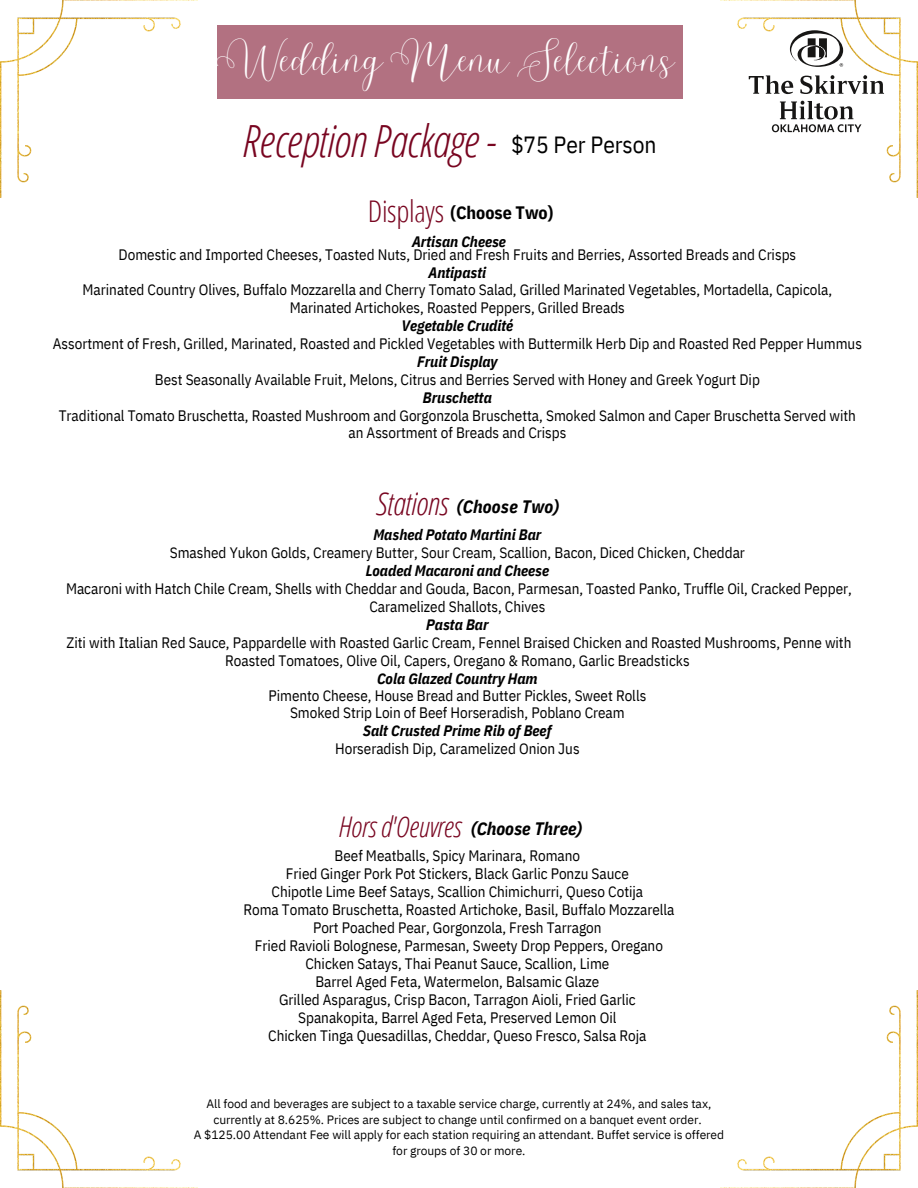
<style>
.page{position:relative;width:918px;height:1188px;background:#fff}
.page>*{position:absolute;margin:0;border:0;box-sizing:border-box;transform-origin:0 0}
.t1{font:italic 300 44.4px "Open Sans Condensed";letter-spacing:-.01em;color:#780520}
.t2{font:33.15px "Malibu";letter-spacing:-.01em;color:#fff}
.t3{font:italic 300 28.5px "Open Sans Condensed";letter-spacing:-.01em;color:#780520}
.t4{font:700 18px "IBM Plex Sans Cond";color:#000}
.t5{font:italic 700 18px "IBM Plex Sans Cond";letter-spacing:.01em;color:#000}
.t6{font:15.15px/18px "IBM Plex Sans Cond";color:#000;text-align:center}
.t7{font:italic 700 15.15px "IBM Plex Sans Cond";color:#000}
.t8{font:12px/15.8px "IBM Plex Sans";letter-spacing:-.005em;color:#000;text-align:center}
.s1{font-family:"IBM Plex Sans Cond";font-weight:400;font-style:normal;font-size:23.4px;color:#000}
.s2{font-family:"Open Sans Condensed";font-weight:300;font-size:29.85px;color:#780520}
.s3{font-family:"Open Sans Condensed";font-weight:300;font-size:31.5px;color:#780520}
.s4{font-family:"IBM Plex Sans Cond";font-weight:700;font-size:18px;color:#000}
</style>
<div class="page">
<img style="left:0;top:990px;width:198px;height:198px">
<img style="left:720px;top:990px;width:198px;height:198px">
<img style="left:720px;top:0;width:198px;height:198px">
<img style="left:0;top:0;width:198px;height:198px">
<svg style="left:749px;top:75px;width:135px;height:19px"></svg>
<svg style="left:772px;top:101px;width:90px;height:31px"></svg>
<svg style="left:790px;top:30px;width:53px;height:37px"></svg>
<div style="left:217px;top:25px;width:465px;height:74px;background:#b27181"></div>
<h2 class="t2" style="left:217px;top:40px;width:460px">Wedding Menu Selections</h2>
<h1 class="t1" style="left:242px;top:110px;width:416px">ReceptionPackage- <span class="s1">$75 Per Person</span></h1>
<p class="t4" style="left:368px;top:201px;width:187px"><span class="s2">Displays</span> (Choose Two)</p>
<p class="t7" style="left:412px;top:231px;width:95px">Artisan Cheese</p>
<p class="t6" style="left:119px;top:245px;width:679px">Domestic and Imported Cheeses, Toasted Nuts, Dried and Fresh Fruits and Berries, Assorted Breads and Crisps</p>
<p class="t7" style="left:429px;top:263px;width:59px">Antipasti</p>
<p class="t6" style="left:83px;top:280px;width:751px">Marinated Country Olives, Buffalo Mozzarella and Cherry Tomato Salad, Grilled Marinated Vegetables, Mortadella, Capicola,<br>Marinated Artichokes, Roasted Peppers, Grilled Breads</p>
<p class="t7" style="left:402px;top:315px;width:113px">Vegetable Crudité</p>
<p class="t6" style="left:53px;top:334px;width:811px">Assortment of Fresh, Grilled, Marinated, Roasted and Pickled Vegetables with Buttermilk Herb Dip and Roasted Red Pepper Hummus</p>
<p class="t7" style="left:417px;top:351px;width:82px">Fruit Display</p>
<p class="t6" style="left:155px;top:370px;width:607px">Best Seasonally Available Fruit, Melons, Citrus and Berries Served with Honey and Greek Yogurt Dip</p>
<p class="t7" style="left:423px;top:387px;width:70px">Bruschetta</p>
<p class="t6" style="left:59px;top:407px;width:799px;line-height:16.8px">Traditional Tomato Bruschetta, Roasted Mushroom and Gorgonzola Bruschetta, Smoked Salmon and Caper Bruschetta Served with an Assortment of Breads and Crisps</p>
<p class="t5" style="left:376px;top:494px;width:185px"><span class="s3">Stations</span> (Choose Two)</p>
<p class="t7" style="left:373px;top:525px;width:169px">Mashed Potato Martini Bar</p>
<p class="t6" style="left:170px;top:543px;width:577px">Smashed Yukon Golds, Creamery Butter, Sour Cream, Scallion, Bacon, Diced Chicken, Cheddar</p>
<p class="t7" style="left:366px;top:561px;width:185px">Loaded Macaroni and Cheese</p>
<p class="t6" style="left:66px;top:579px;width:787px">Macaroni with Hatch Chile Cream, Shells with Cheddar and Gouda, Bacon, Parmesan, Toasted Panko, Truffle Oil, Cracked Pepper,<br>Caramelized Shallots, Chives</p>
<p class="t7" style="left:426px;top:615px;width:64px">Pasta Bar</p>
<p class="t6" style="left:66px;top:633px;width:787px">Ziti with Italian Red Sauce, Pappardelle with Roasted Garlic Cream, Fennel Braised Chicken and Roasted Mushrooms, Penne with<br>Roasted Tomatoes, Olive Oil, Capers, Oregano &amp; Romano, Garlic Breadsticks</p>
<p class="t7" style="left:377px;top:669px;width:162px">Cola Glazed Country Ham</p>
<p class="t6" style="left:268px;top:687px;width:379px;line-height:16.8px">Pimento Cheese, House Bread and Butter Pickles, Sweet Rolls<br>Smoked Strip Loin of Beef Horseradish, Poblano Cream</p>
<p class="t7" style="left:363px;top:720px;width:190px">Salt Crusted Prime Rib of Beef</p>
<p class="t6" style="left:335px;top:739px;width:246px">Horseradish Dip, Caramelized Onion Jus</p>
<h3 class="t3" style="left:338px;top:806px;width:246px">Horsd'Oeuvres <span class="s4">(Choose Three)</span></h3>
<p class="t6" style="left:243px;top:846px;width:433px">Beef Meatballs, Spicy Marinara, Romano<br>Fried Ginger Pork Pot Stickers, Black Garlic Ponzu Sauce<br>Chipotle Lime Beef Satays, Scallion Chimichurri, Queso Cotija<br>Roma Tomato Bruschetta, Roasted Artichoke, Basil, Buffalo Mozzarella Port Poached Pear, Gorgonzola, Fresh Tarragon<br>Fried Ravioli Bolognese, Parmesan, Sweety Drop Peppers, Oregano Chicken Satays, Thai Peanut Sauce, Scallion, Lime<br>Barrel Aged Feta, Watermelon, Balsamic Glaze<br>Grilled Asparagus, Crisp Bacon, Tarragon Aioli, Fried Garlic Spanakopita, Barrel Aged Feta, Preserved Lemon Oil<br>Chicken Tinga Quesadillas, Cheddar, Queso Fresco, Salsa Roja</p>
<p class="t8" style="left:194px;top:1095px;width:532px">All food and beverages are subject to a taxable service charge, currently at 24%, and sales tax, currently at 8.625%. Prices are subject to change until confirmed on a banquet event order.<br>A $125.00 Attendant Fee will apply for each station requiring an attendant. Buffet service is offered for groups of 30 or more.</p>
</div>
